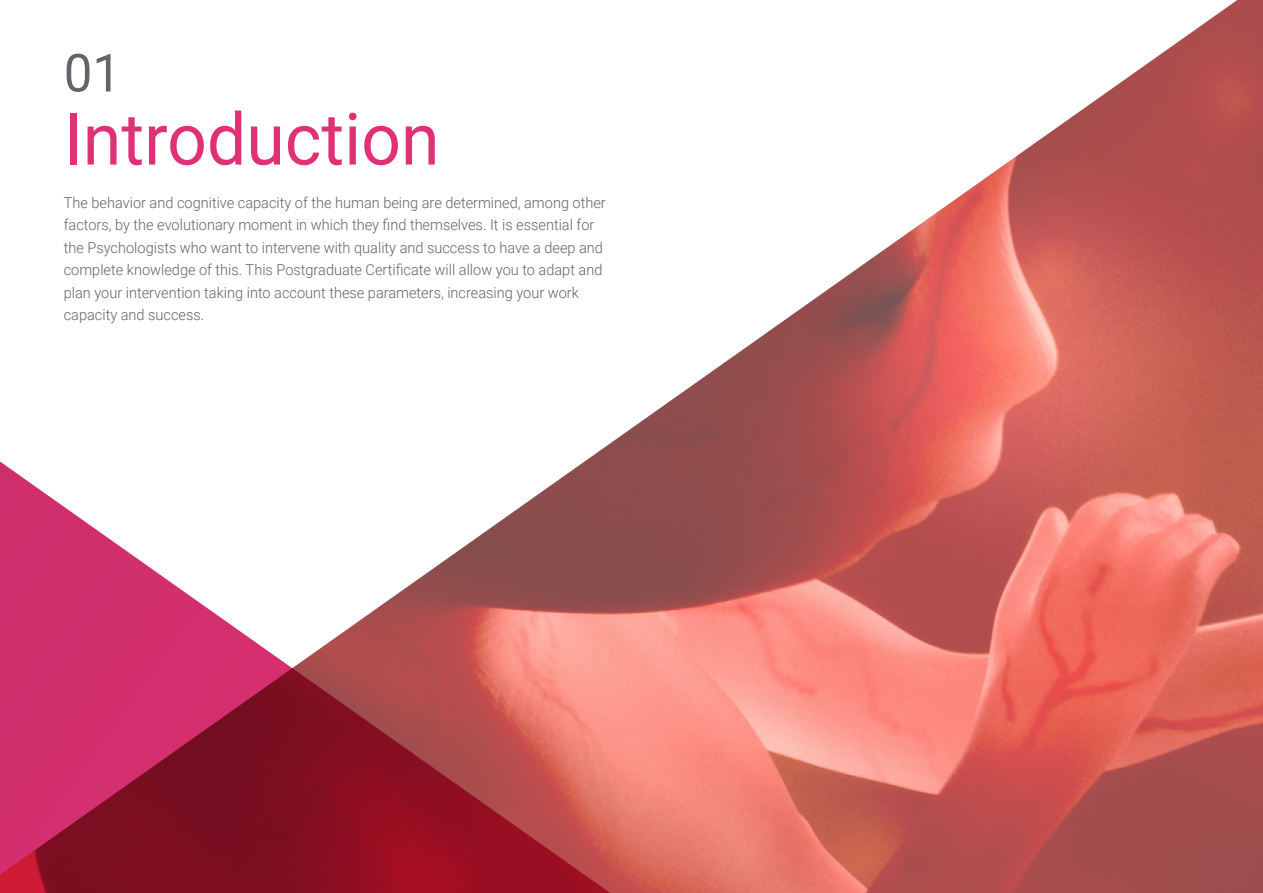
<style>
.page{position:relative;width:1263px;height:893px;background:#fff}
.page>*{position:absolute;margin:0;border:0;box-sizing:border-box;transform-origin:0 0}
.t1{font:72px "Roboto";color:#df3174}
.t2{font:52.5px "Roboto";color:#61646a}
.t3{font:300 15px/22.5px "Roboto";color:#61646a}
</style>
<div class="page">
<img style="left:606px;top:0;width:657px;height:893px">
<svg style="left:0;top:446px;width:640px;height:447px"></svg>
<h2 class="t2" style="left:64px;top:36px;width:59px">01</h2>
<h1 class="t1" style="left:64px;top:89px;width:377px">Introduction</h1>
<p class="t3" style="left:64px;top:191px;width:543px">The behavior and cognitive capacity of the human being are determined, among other factors, by the evolutionary moment in which they find themselves. It is essential for the Psychologists who want to intervene with quality and success to have a deep and complete knowledge of this. This Postgraduate Certificate will allow you to adapt and plan your intervention taking into account these parameters, increasing your work capacity and success.</p>
</div>
